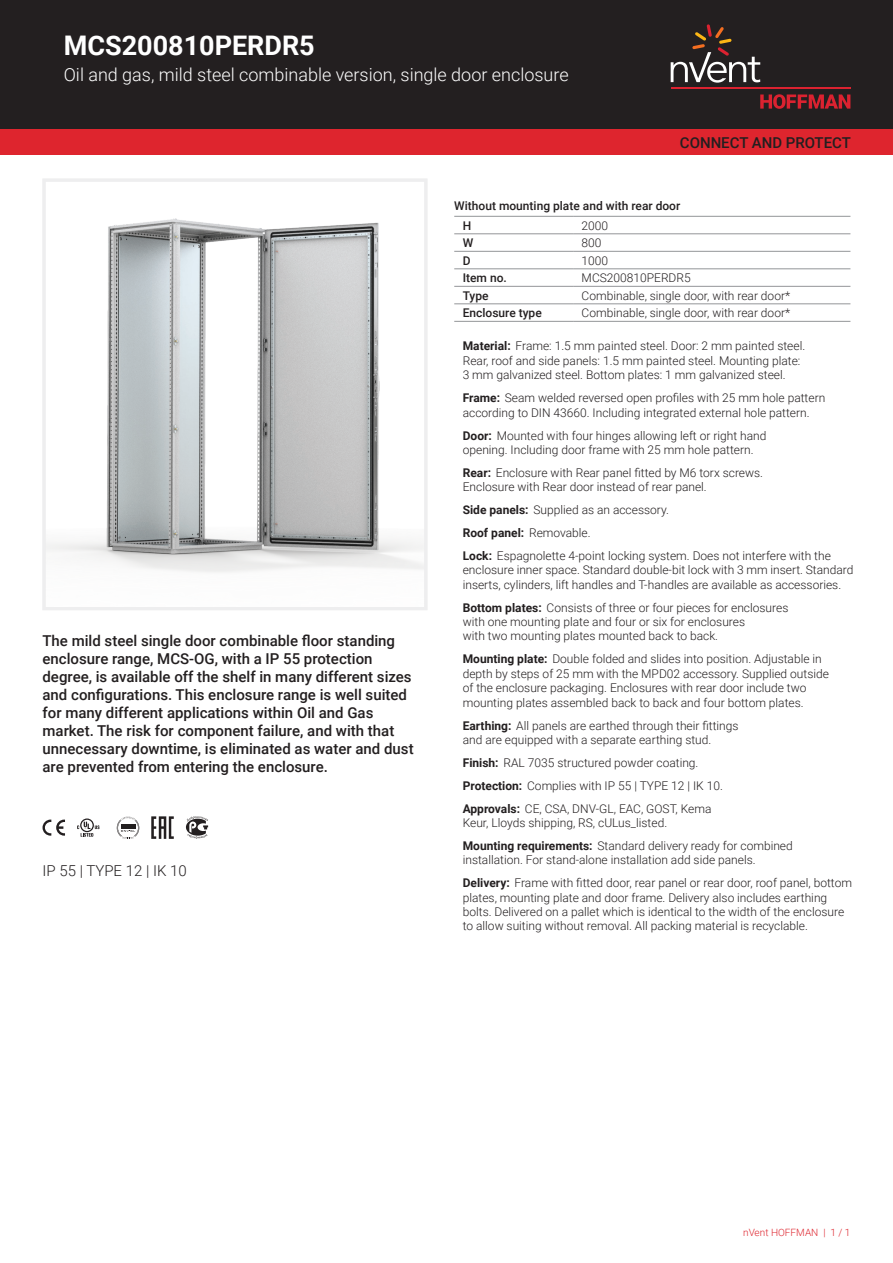
<style>
.page{position:relative;width:893px;height:1263px;background:#fff}
.page>*{position:absolute;margin:0;border:0;box-sizing:border-box;transform-origin:0 0}
.t1{font:700 27px "Roboto";color:#fff}
.t2{font:300 18px "Roboto";color:#fff}
.t3{font:500 15px/18px "Roboto";color:#231f20}
.t4{font:300 15px "Roboto";color:#231f20}
.t5{font:300 12px/14.4px "Roboto";color:#231f20}
.t6{font:500 12px/20.1px "Roboto";color:#231f20}
.t7{font:300 10.05px "Roboto";color:#de252e}
.s1{font-weight:700}
</style>
<div class="page">
<div style="left:0;top:0;width:893px;height:129px;background:#231f20"></div>
<svg style="left:760px;top:94px;width:90px;height:15px"></svg>
<hr style="left:671px;top:88px;width:179px;height:1px;background:#db2230">
<svg style="left:671px;top:24px;width:89px;height:59px"></svg>
<div style="left:0;top:129px;width:893px;height:26px;background:#de252e"></div>
<hr style="left:454px;top:216px;width:119px;height:1px;background:#939598">
<hr style="left:454px;top:234px;width:119px;height:1px;background:#939598">
<hr style="left:573px;top:216px;width:277px;height:1px;background:#939598">
<hr style="left:573px;top:234px;width:277px;height:1px;background:#939598">
<hr style="left:454px;top:251px;width:119px;height:1px;background:#939598">
<hr style="left:573px;top:251px;width:277px;height:1px;background:#939598">
<hr style="left:454px;top:269px;width:119px;height:1px;background:#939598">
<hr style="left:573px;top:269px;width:277px;height:1px;background:#939598">
<hr style="left:454px;top:286px;width:119px;height:1px;background:#939598">
<hr style="left:573px;top:286px;width:277px;height:1px;background:#939598">
<hr style="left:454px;top:304px;width:119px;height:1px;background:#939598">
<hr style="left:454px;top:321px;width:119px;height:1px;background:#939598">
<hr style="left:573px;top:304px;width:277px;height:1px;background:#939598">
<hr style="left:573px;top:321px;width:277px;height:1px;background:#939598">
<img style="left:47px;top:218px;width:376px;height:355px">
<svg style="left:43px;top:819px;width:22px;height:17px"></svg>
<svg style="left:77px;top:818px;width:23px;height:19px"></svg>
<svg style="left:117px;top:817px;width:22px;height:21px"></svg>
<svg style="left:151px;top:816px;width:23px;height:23px"></svg>
<svg style="left:186px;top:816px;width:22px;height:23px"></svg>
<div style="left:43px;top:179px;width:384px;height:431px;border:3px solid #eeeeef"></div>
<h1 class="t1" style="left:64px;top:27px;width:253px">MCS200810PERDR5</h1>
<h2 class="t2" style="left:64px;top:62px;width:506px">Oil and gas, mild steel combinable version, single door enclosure</h2>
<p class="t3" style="left:680px;top:133px;width:173px">CONNECT AND PROTECT</p>
<p class="t3" style="left:43px;top:631px;width:373px">The mild steel single door combinable floor standing enclosure range, MCS-OG, with a IP 55 protection degree, is available off the shelf in many different sizes and configurations. This enclosure range is well suited for many different applications within Oil and Gas market. The risk for component failure, and with that unnecessary downtime, is eliminated as water and dust are prevented from entering the enclosure.</p>
<p class="t4" style="left:43px;top:860px;width:146px">IP 55 | TYPE 12 | IK 10</p>
<p class="t6" style="left:463px;top:195px;width:219px;text-indent:-9px">Without mounting plate and with rear door<br>H</p>
<p class="t5" style="left:582px;top:218px;width:28px">2000</p>
<p class="t6" style="left:463px;top:232px;width:12px">W</p>
<p class="t5" style="left:582px;top:235px;width:21px">800</p>
<p class="t6" style="left:463px;top:250px;width:9px">D</p>
<p class="t5" style="left:582px;top:253px;width:28px">1000</p>
<p class="t6" style="left:463px;top:267px;width:46px">Item no.</p>
<p class="t5" style="left:582px;top:270px;width:111px">MCS200810PERDR5</p>
<p class="t6" style="left:463px;top:285px;width:27px">Type</p>
<p class="t5" style="left:582px;top:288px;width:210px">Combinable, single door, with rear door*</p>
<p class="t6" style="left:463px;top:302px;width:81px">Enclosure type</p>
<p class="t5" style="left:582px;top:305px;width:210px">Combinable, single door, with rear door*</p>
<p class="t5" style="left:463px;top:339px;width:344px"><span class="s1">Material:</span> Frame: 1.5 mm painted steel. Door: 2 mm painted steel.<br>Rear, roof and side panels: 1.5 mm painted steel. Mounting plate:<br>3 mm galvanized steel. Bottom plates: 1 mm galvanized steel.</p>
<p class="t5" style="left:463px;top:390px;width:364px"><span class="s1">Frame:</span> Seam welded reversed open profiles with 25 mm hole pattern according to DIN 43660. Including integrated external hole pattern.</p>
<p class="t5" style="left:463px;top:428px;width:305px"><span class="s1">Door:</span> Mounted with four hinges allowing left or right hand opening. Including door frame with 25 mm hole pattern.</p>
<p class="t5" style="left:463px;top:465px;width:302px"><span class="s1">Rear:</span> Enclosure with Rear panel fitted by M6 torx screws.<br>Enclosure with Rear door instead of rear panel.</p>
<p class="t5" style="left:463px;top:498px;width:370px;line-height:23px"><span class="s1">Side panels:</span> Supplied as an accessory.<br><span class="s1">Roof panel:</span> Removable.<br><span class="s1">Lock:</span> Espagnolette 4-point locking system. Does not interfere with the</p>
<p class="t5" style="left:463px;top:562px;width:392px">enclosure inner space. Standard double-bit lock with 3 mm insert. Standard inserts, cylinders, lift handles and T-handles are available as accessories.</p>
<p class="t5" style="left:463px;top:600px;width:327px"><span class="s1">Bottom plates:</span> Consists of three or four pieces for enclosures with one mounting plate and four or six for enclosures<br>with two mounting plates mounted back to back.</p>
<p class="t5" style="left:463px;top:651px;width:368px"><span class="s1">Mounting plate:</span> Double folded and slides into position. Adjustable in depth by steps of 25 mm with the MPD02 accessory. Supplied outside of the enclosure packaging. Enclosures with rear door include two mounting plates assembled back to back and four bottom plates.</p>
<p class="t5" style="left:463px;top:718px;width:277px"><span class="s1">Earthing:</span> All panels are earthed through their fittings and are equipped with a separate earthing stud.</p>
<p class="t5" style="left:463px;top:751px;width:262px;line-height:23px"><span class="s1">Finish:</span> RAL 7035 structured powder coating.<br><span class="s1">Protection:</span> Complies with IP 55 | TYPE 12 | IK 10.<br><span class="s1">Approvals:</span> CE, CSA, DNV-GL, EAC, GOST, Kema</p>
<p class="t5" style="left:463px;top:811px;width:332px;line-height:23px">Keur, Lloyds shipping, RS, cULus_listed.<br><span class="s1">Mounting requirements:</span> Standard delivery ready for combined</p>
<p class="t5" style="left:463px;top:848px;width:391px;line-height:23px">installation. For stand-alone installation add side panels.<br><span class="s1">Delivery:</span> Frame with fitted door, rear panel or rear door, roof panel, bottom</p>
<p class="t5" style="left:463px;top:890px;width:383px">plates, mounting plate and door frame. Delivery also includes earthing bolts. Delivered on a pallet which is identical to the width of the enclosure to allow suiting without removal. All packing material is recyclable.</p>
<p class="t7" style="left:743px;top:1226px;width:109px">nVent HOFFMAN | 1 / 1</p>
</div>
